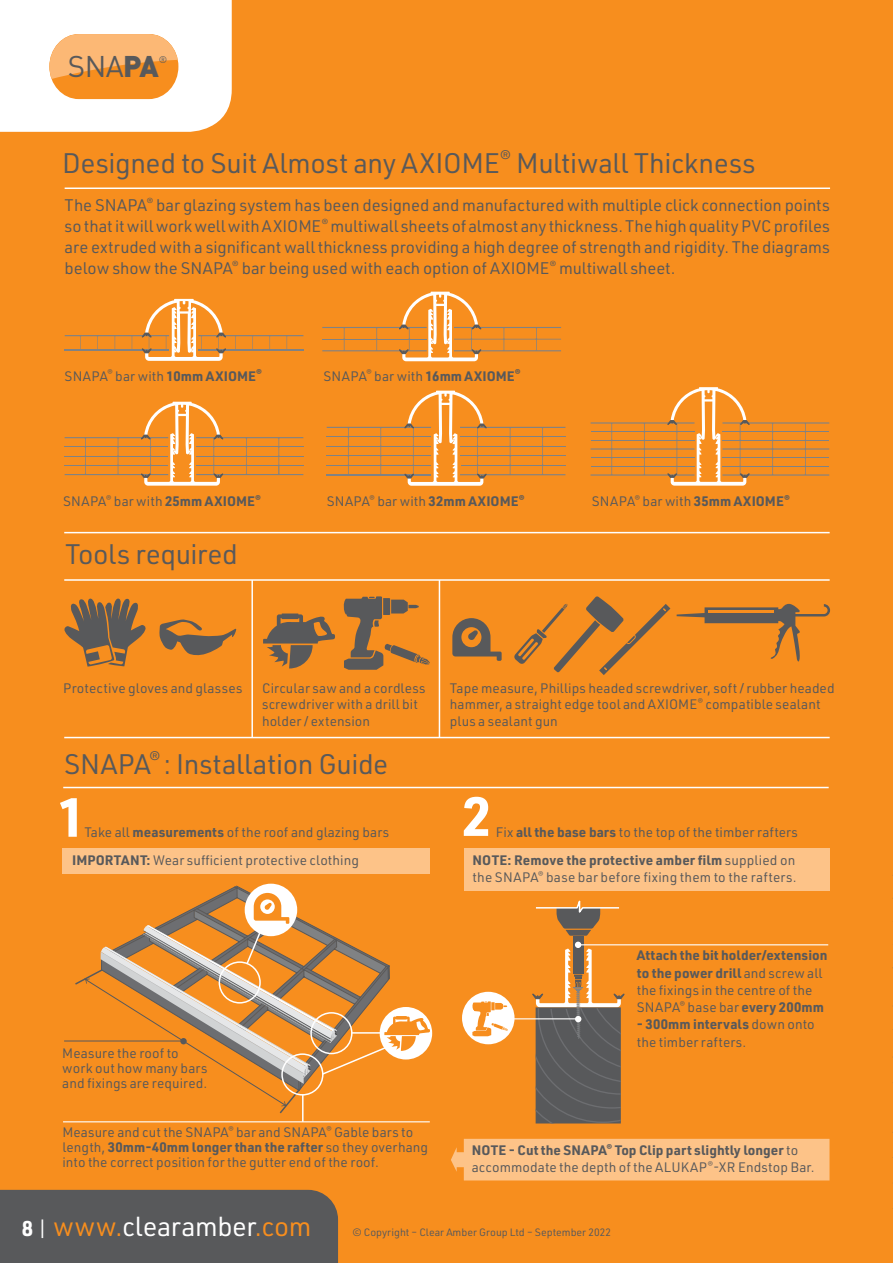
<style>
.page{position:relative;width:893px;height:1263px;background:#fff}
.page>*{position:absolute;margin:0;border:0;box-sizing:border-box;transform-origin:0 0}
.t1{font:700 54px "URWDIN";color:#fff}
.t2{font:29.55px "DIN";color:#58595b}
.t3{font:27.75px "URWDIN";letter-spacing:-.01em;color:#58595b}
.t4{font:27px "URWDIN";letter-spacing:-.005em;color:#fff}
.t5{font:16.5px/21px "URWDIN";color:#58595b;text-align:justify}
.t6{font:13.5px/15px "URWDIN";letter-spacing:.01em;color:#58595b}
.t7{font:700 13.5px/17.2px "URWDIN";letter-spacing:.005em;color:#58595b;text-align:right}
.t8{font:10.5px "URWDIN";color:#58595b}
.t9{font:9.6px "DIN";color:#58595b}
.s1{font-weight:900}
.s2{font-weight:700}
.s3{font-weight:400}
.s4{font-weight:700;font-size:21px}
.s5{font-size:21px}
.s6{color:#f78e1e}
</style>
<div class="page">
<img style="left:0;top:0;width:893px;height:1263px">
<h2 class="t2" style="left:68px;top:50px;width:92px">SNA<span class="s1">PA</span></h2>
<p class="t9" style="left:159px;top:54px;width:10px">®</p>
<h3 class="t3" style="left:62px;top:149px;width:695px">Designed to Suit Almost any AXIOME<sup>®</sup> Multiwall Thickness</h3>
<p class="t5" style="left:65px;top:195px;width:767px">The SNAPA<sup>®</sup> bar glazing system has been designed and manufactured with multiple click connection points so that it will work well with AXIOME<sup>®</sup> multiwall sheets of almost any thickness. The high quality PVC profiles are extruded with a significant wall thickness providing a high degree of strength and rigidity. The diagrams below show the SNAPA<sup>®</sup> bar being used with each option of AXIOME<sup>®</sup> multiwall sheet.</p>
<p class="t6" style="left:65px;top:369px;width:199px">SNAPA<sup>®</sup> bar with <span class="s2">10mm AXIOME</span><sup>®</sup></p>
<p class="t6" style="left:324px;top:369px;width:199px">SNAPA<sup>®</sup> bar with <span class="s2">16mm AXIOME</span><sup>®</sup></p>
<p class="t6" style="left:63px;top:495px;width:199px">SNAPA<sup>®</sup> bar with <span class="s2">25mm AXIOME</span><sup>®</sup></p>
<p class="t6" style="left:327px;top:495px;width:199px">SNAPA<sup>®</sup> bar with <span class="s2">32mm AXIOME</span><sup>®</sup></p>
<h3 class="t3" style="left:65px;top:540px;width:174px">Tools required</h3>
<p class="t6" style="left:592px;top:495px;width:199px">SNAPA<sup>®</sup> bar with <span class="s2">35mm AXIOME</span><sup>®</sup></p>
<p class="t6" style="left:63px;top:681px;width:181px">Protective gloves and glasses</p>
<p class="t6" style="left:262px;top:680px;width:165px;line-height:16.5px">Circular saw and a cordless screwdriver with a drill bit holder / extension</p>
<p class="t6" style="left:450px;top:680px;width:386px;line-height:16.5px">Tape measure, Phillips headed screwdriver, soft / rubber headed hammer, a straight edge tool and AXIOME<sup>®</sup> compatible sealant plus a sealant gun</p>
<h3 class="t3" style="left:64px;top:750px;width:326px">SNAPA<sup>®</sup> : Installation Guide</h3>
<h1 class="t1" style="left:57px;top:789px;width:31px">1</h1>
<p class="t6" style="left:84px;top:825px;width:306px">Take all <span class="s2">measurements</span> of the roof and glazing bars</p>
<p class="t6" style="left:72px;top:853px;width:288px"><span class="s2">IMPORTANT:</span> Wear sufficient protective clothing</p>
<p class="t6" style="left:62px;top:1046px;width:147px">Measure the roof to work out how many bars and fixings are required.</p>
<p class="t6" style="left:62px;top:1126px;width:367px">Measure and cut the SNAPA<sup>®</sup> bar and SNAPA<sup>®</sup> Gable bars to length, <span class="s2">30mm-40mm longer than the rafter</span> so they overhang into the correct position for the gutter end of the roof.</p>
<h1 class="t1" style="left:462px;top:788px;width:31px">2</h1>
<p class="t7" style="left:473px;top:819px;width:327px;line-height:27.9px"><span class="s3">Fix</span> all the base bars <span class="s3">to the top of the timber rafters<br></span>NOTE: Remove the protective amber film <span class="s3">supplied on</span></p>
<p class="t6" style="left:473px;top:870px;width:325px">the SNAPA<sup>®</sup> base bar before fixing them to the rafters.</p>
<p class="t7" style="left:637px;top:947px;width:192px;text-align:left">Attach the bit holder/extension to the power drill <span class="s3">and screw all the fixings in the centre of the<br>SNAPA</span><sup>®</sup> <span class="s3">base bar</span> every 200mm</p>
<p class="t6" style="left:637px;top:1016px;width:179px;line-height:17.2px"><span class="s2">- 300mm intervals</span> down onto the timber rafters.</p>
<p class="t6" style="left:472px;top:1142px;width:344px;line-height:17.2px"><span class="s2">NOTE - Cut the SNAPA</span><sup>®</sup> <span class="s2">Top Clip part slightly longer</span> to accommodate the depth of the ALUKAP<sup>®</sup>-XR Endstop Bar.</p>
<h3 class="t4" style="left:22px;top:1213px;width:291px"><span class="s4">8</span> <span class="s5">|</span> <span class="s6">www.</span>clearamber<span class="s6">.com</span></h3>
<p class="t8" style="left:353px;top:1227px;width:260px">© Copyright – Clear Amber Group Ltd – September 2022</p>
</div>
